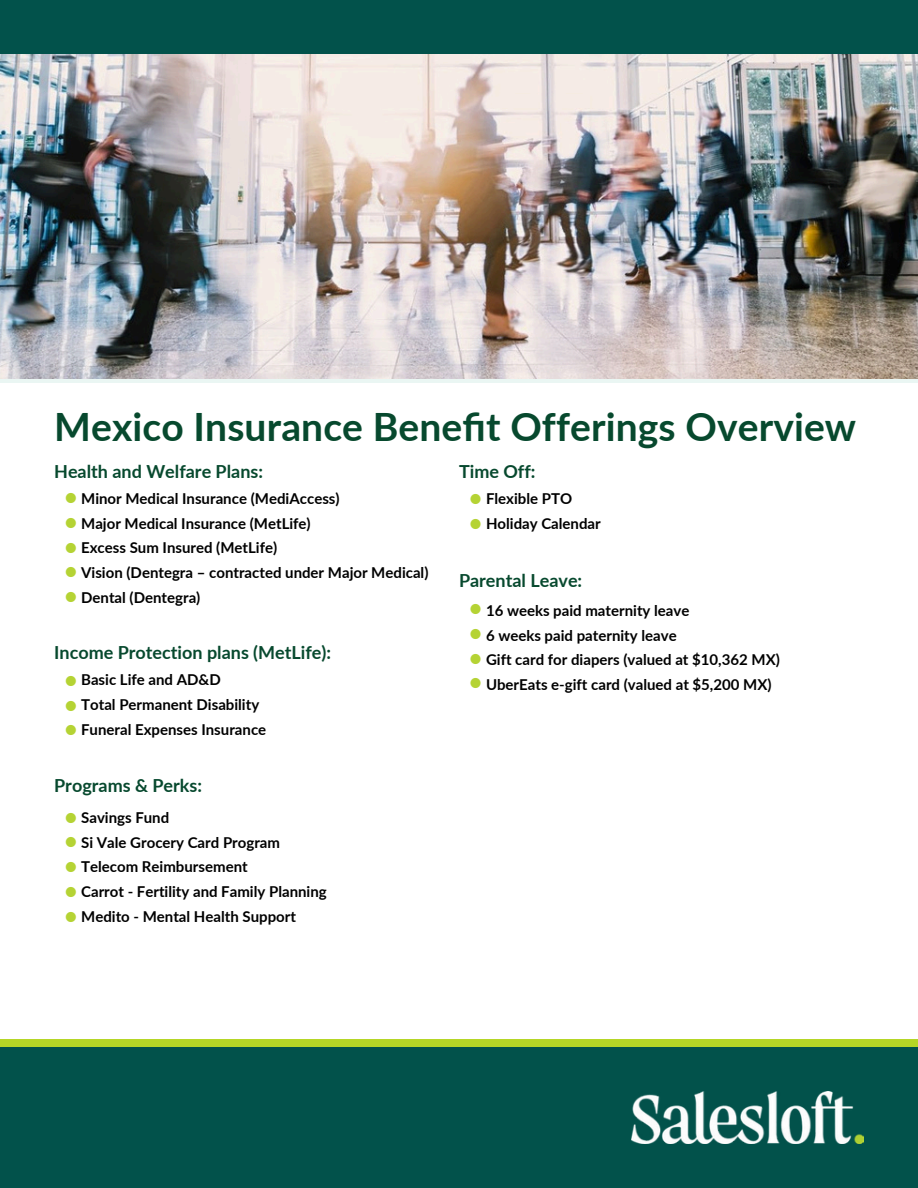
<style>
.page{position:relative;width:918px;height:1188px;background:#fff}
.page>*{position:absolute;margin:0;border:0;box-sizing:border-box;transform-origin:0 0}
.t1{font:700 39px "Lato";letter-spacing:.005em;color:#07492e}
.t2{font:27px/24.8px "Lato";color:#b5d334;text-align:justify}
.t3{font:700 18px "Lato";color:#07492e}
.t4{font:700 15px/24.8px "Lato";color:#000}
</style>
<div class="page">
<img style="left:0;top:54px;width:918px;height:325px">
<div style="left:0;top:0;width:918px;height:54px;background:#02524b"></div>
<div style="left:0;top:1039px;width:918px;height:68px;background:#b5d626"></div>
<div style="left:0;top:1047px;width:918px;height:141px;background:#02524b"></div>
<img style="left:632px;top:1092px;width:232px;height:51px">
<p class="t1" style="left:54px;top:402px;width:804px">Mexico Insurance Benefit Offerings Overview</p>
<h1 class="t3" style="left:54px;top:460px;width:210px">Health and Welfare Plans:</h1>
<p class="t4" style="left:81px;top:486px;width:260px">Minor Medical Insurance (MediAccess)</p>
<p class="t4" style="left:81px;top:510px;width:231px">Major Medical Insurance (MetLife)</p>
<h2 class="t4" style="left:81px;top:535px;width:198px">Excess Sum Insured (MetLife)</h2>
<p class="t4" style="left:81px;top:560px;width:349px">Vision (Dentegra – contracted under Major Medical)<br>Dental (Dentegra)</p>
<p class="t2" style="left:63px;top:483px;width:17px">• • • • •</p>
<h2 class="t3" style="left:54px;top:641px;width:278px">Income Protection plans (MetLife):</h2>
<p class="t4" style="left:81px;top:667px;width:141px">Basic Life and AD&amp;D</p>
<h2 class="t4" style="left:81px;top:692px;width:180px">Total Permanent Disability</h2>
<p class="t4" style="left:81px;top:717px;width:187px">Funeral Expenses Insurance</p>
<p class="t2" style="left:63px;top:666px;width:17px">• • •</p>
<p class="t3" style="left:54px;top:774px;width:149px">Programs &amp; Perks:</p>
<p class="t4" style="left:81px;top:805px;width:90px">Savings Fund</p>
<p class="t4" style="left:81px;top:829px;width:200px">Si Vale Grocery Card Program</p>
<p class="t4" style="left:81px;top:854px;width:168px">Telecom Reimbursement</p>
<h2 class="t4" style="left:81px;top:879px;width:247px">Carrot - Fertility and Family Planning</h2>
<p class="t4" style="left:81px;top:904px;width:216px">Medito - Mental Health Support</p>
<p class="t2" style="left:63px;top:803px;width:17px">• • • • •</p>
<p class="t3" style="left:459px;top:460px;width:78px">Time Off:</p>
<p class="t4" style="left:486px;top:486px;width:88px">Flexible PTO</p>
<p class="t4" style="left:486px;top:511px;width:116px">Holiday Calendar</p>
<p class="t2" style="left:468px;top:485px;width:17px">• •</p>
<p class="t3" style="left:459px;top:569px;width:125px">Parental Leave:</p>
<p class="t2" style="left:468px;top:594px;width:17px">• • • •</p>
<p class="t4" style="left:486px;top:598px;width:205px">16 weeks paid maternity leave</p>
<p class="t4" style="left:486px;top:623px;width:192px">6 weeks paid paternity leave</p>
<h2 class="t4" style="left:486px;top:647px;width:295px">Gift card for diapers (valued at $10,362 MX)</h2>
<p class="t4" style="left:486px;top:672px;width:287px">UberEats e-gift card (valued at $5,200 MX)</p>
</div>
